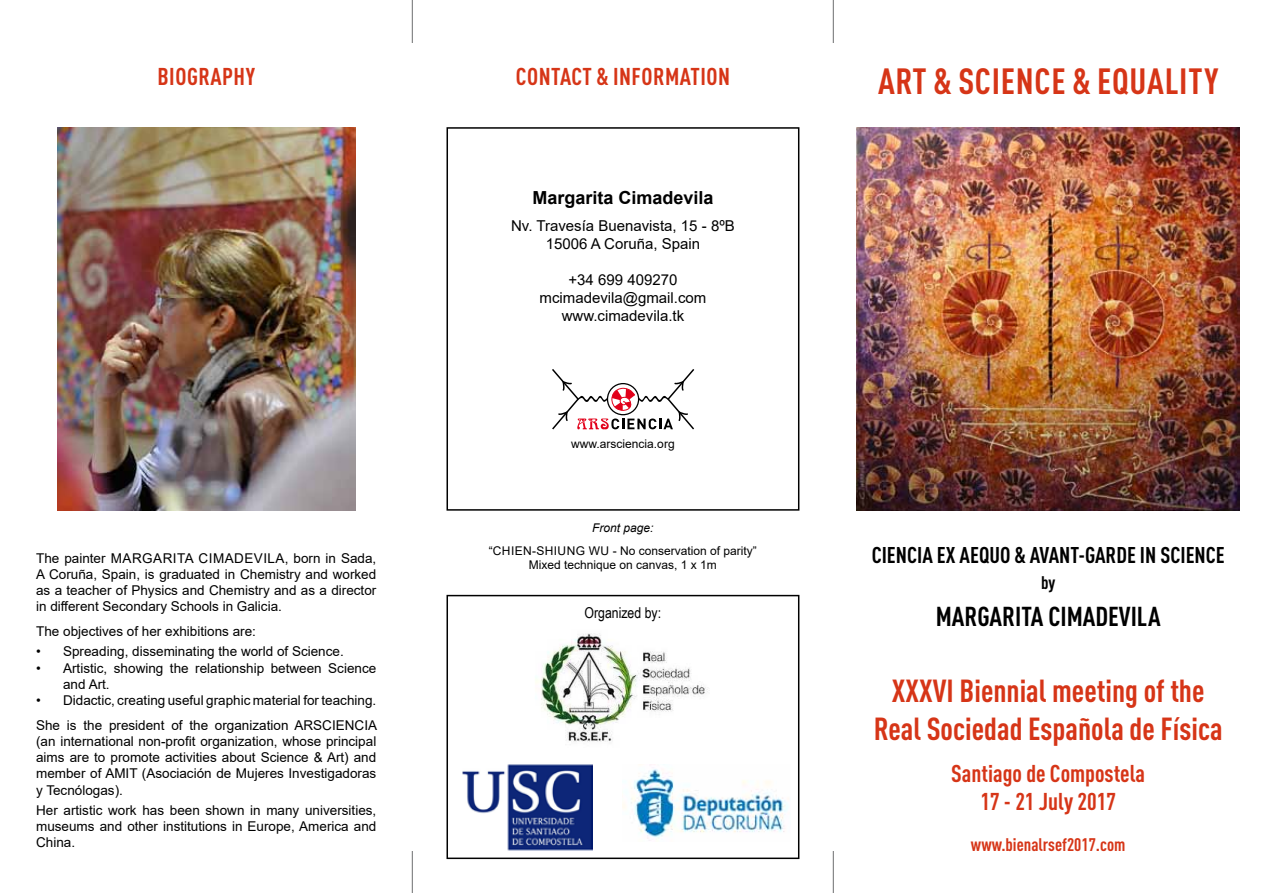
<style>
.page{position:relative;width:1263px;height:893px;background:#fff}
.page>*{position:absolute;margin:0;border:0;box-sizing:border-box;transform-origin:0 0}
.t1{font:700 condensed 36px "DIN Pro";letter-spacing:.02em;color:#d63517}
.t2{font:700 condensed 31.5px/37.8px "DIN Pro";color:#d63517;text-align:center}
.t3{font:700 condensed 27px "DIN Pro";color:#000}
.t4{font:700 condensed 24px/28.8px "DIN Pro";color:#d63517;text-align:center}
.t5{font:700 condensed 24px "DIN Pro";letter-spacing:.02em;color:#d63517}
.t6{font:700 condensed 22.5px "DIN Pro";color:#000}
.t7{font:700 condensed 18px "DIN Pro";color:#d63517}
.t8{font:700 18px "Arial";color:#000}
.t9{font:700 condensed 18px "DIN Pro";color:#000}
.t10{font:15px/18px "Arial";color:#000;text-align:center}
.t11{font:15px "Arial Narrow";color:#000}
.t12{font:13.5px/16.2px "Arial";color:#000;text-align:justify}
.t13{font:12px/14.4px "Arial";color:#000;text-align:center}
.t14{font:italic 12px "Arial";color:#000}
</style>
<div class="page">
<hr style="left:833px;top:0;width:1px;height:893px;background:#6c6d6f">
<hr style="left:412px;top:0;width:1px;height:893px;background:#6c6d6f">
<div style="left:0;top:43px;width:1263px;height:807px;background:#fff"></div>
<div style="left:446px;top:127px;width:353px;height:384px;border:2px solid #000"></div>
<svg style="left:552px;top:369px;width:143px;height:61px"></svg>
<img style="left:57px;top:128px;width:298px;height:382px">
<img style="left:857px;top:128px;width:382px;height:382px">
<div style="left:446px;top:595px;width:353px;height:264px;border:2px solid #000"></div>
<img style="left:535px;top:633px;width:173px;height:109px">
<img style="left:623px;top:769px;width:165px;height:72px">
<img style="left:463px;top:764px;width:130px;height:87px">
<h3 class="t5" style="left:157px;top:68px;width:99px">BIOGRAPHY</h3>
<h3 class="t5" style="left:516px;top:68px;width:216px">CONTACT &amp; INFORMATION</h3>
<h3 class="t8" style="left:532px;top:191px;width:183px">Margarita Cimadevila</h3>
<p class="t10" style="left:511px;top:217px;width:225px">Nv. Travesía Buenavista, 15 - 8ºB<br>15006 A Coruña, Spain</p>
<p class="t10" style="left:539px;top:271px;width:168px">+34 699 409270 mcimadevila@gmail.com www.cimadevila.tk</p>
<p class="t12" style="left:36px;top:551px;width:342px">The painter MargariTa CiMadevila, born in Sada, a Coruña, Spain, is graduated in Chemistry and worked as a teacher of Physics and Chemistry and as a director in different Secondary Schools in Galicia.</p>
<p class="t12" style="left:36px;top:624px;width:221px">The objectives of her exhibitions are:</p>
<p class="t12" style="left:36px;top:643px;width:309px">• Spreading, disseminating the world of Science.</p>
<p class="t12" style="left:63px;top:660px;width:315px;text-indent:-27px">• Artistic, showing the relationship between Science and Art.</p>
<p class="t12" style="left:36px;top:688px;width:342px;line-height:24.8px">• Didactic, creating useful graphic material for teaching.<br>She is the president of the organization arSCieNCia</p>
<p class="t12" style="left:36px;top:733px;width:342px">(an international non-profit organization, whose principal aims are to promote activities about Science &amp; art) and member of aMiT (asociación de Mujeres investigadoras y Tecnólogas).</p>
<p class="t12" style="left:36px;top:803px;width:342px">Her artistic work has been shown in many universities, museums and other institutions in europe, america and China.</p>
<p class="t13" style="left:571px;top:436px;width:105px">www.arsciencia.org</p>
<p class="t14" style="left:592px;top:523px;width:63px">Front page:</p>
<p class="t13" style="left:489px;top:543px;width:270px">“CHIEN-SHIUNG WU - No conservation of parity”<br>Mixed technique on canvas, 1 x 1m</p>
<p class="t11" style="left:584px;top:607px;width:78px">Organized by:</p>
<h1 class="t1" style="left:878px;top:68px;width:342px">ART &amp; SCIENCE &amp; EQUALITY</h1>
<h3 class="t6" style="left:872px;top:547px;width:355px">CIENCIA EX AEQUO &amp; AVANT-GARDE IN SCIENCE</h3>
<h3 class="t9" style="left:1041px;top:576px;width:16px">by</h3>
<h3 class="t3" style="left:936px;top:606px;width:226px">MARGARITA CIMADEVILA</h3>
<h2 class="t2" style="left:874px;top:675px;width:350px">XXXVI Biennial meeting of the<br>Real Sociedad Española de Física</h2>
<h3 class="t4" style="left:951px;top:761px;width:195px">Santiago de Compostela<br>17 - 21 July 2017</h3>
<h3 class="t7" style="left:971px;top:837px;width:156px">www.bienalrsef2017.com</h3>
</div>
